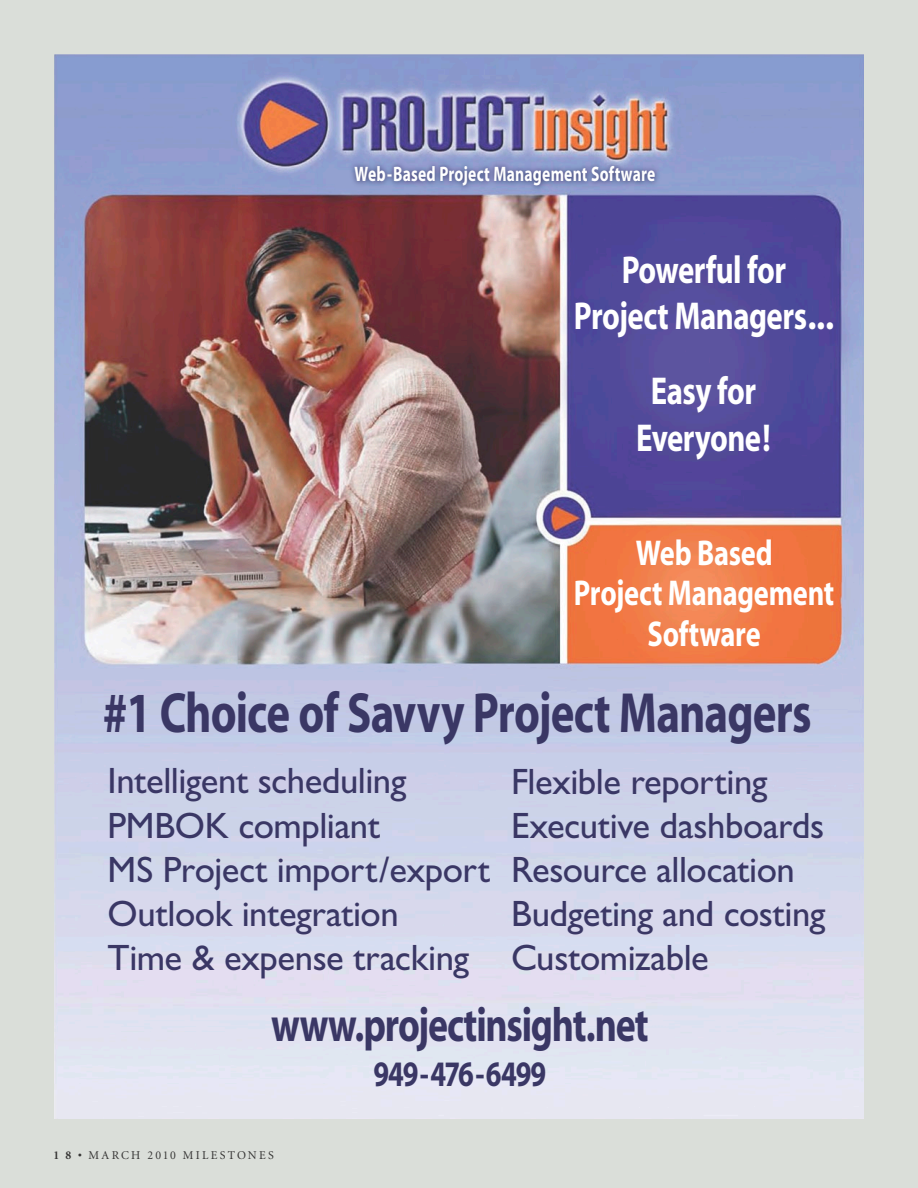
<style>
.page{position:relative;width:918px;height:1188px;background:#daded9}
.page>*{position:absolute;margin:0;border:0;box-sizing:border-box;transform-origin:0 0}
.t1{font:700 57px "Myriad";letter-spacing:-.02em;color:#3a3765;scale:.79 1}
.t2{font:700 48px "Myriad";letter-spacing:-.03em;color:#3a3765;scale:.79 1}
.t3{font:700 39px/46.8px "Myriad";letter-spacing:-.015em;color:#fff;text-align:center;scale:.79 1}
.t4{font:36.75px/44.1px "Gill Sans";letter-spacing:-.015em;color:#3a3765}
.t5{font:700 36px/40.5px "Myriad";letter-spacing:-.01em;color:#fff;text-align:center;scale:.79 1}
.t6{font:700 36px "Myriad";letter-spacing:-.04em;color:#3a3765;scale:.79 1}
.t7{font:700 21px "Myriad";letter-spacing:.015em;color:#fff;scale:.74 1}
.t8{font:12px "Minion";letter-spacing:.185em;color:#353434}
.s1{font-weight:700}
</style>
<div class="page">
<img style="left:54px;top:54px;width:810px;height:1065px">
<svg style="left:348px;top:160px;width:314px;height:33px;background:#7e8abb"></svg>
<p class="t7" style="left:355px;top:164px;width:408px">Web-Based Project Management Software</p>
<p class="t3" style="left:622px;top:248px;width:210px">Powerful for</p>
<p class="t3" style="left:574px;top:294px;width:331px">Project Managers...</p>
<p class="t3" style="left:636px;top:369px;width:172px">Easy for<br>Everyone!</p>
<p class="t5" style="left:574px;top:534px;width:331px">Web Based<br>Project Management<br>Software</p>
<h1 class="t1" style="left:103px;top:684px;width:899px">#1 Choice of Savvy Project Managers</h1>
<p class="t4" style="left:108px;top:759px;width:384px">Intelligent scheduling<br>PMBOK compliant<br>MS Project import/export<br>Outlook integration<br>Time &amp; expense tracking</p>
<p class="t4" style="left:511px;top:759px;width:316px">Flexible reporting<br>Executive dashboards<br>Resource allocation<br>Budgeting and costing<br>Customizable</p>
<h2 class="t2" style="left:271px;top:1000px;width:479px">www.projectinsight.net</h2>
<p class="t6" style="left:373px;top:1055px;width:220px">949-476-6499</p>
<p class="t8" style="left:53px;top:1149px;width:222px"><span class="s1">1 8 •</span> MARCH 2010 MILESTONES</p>
</div>
